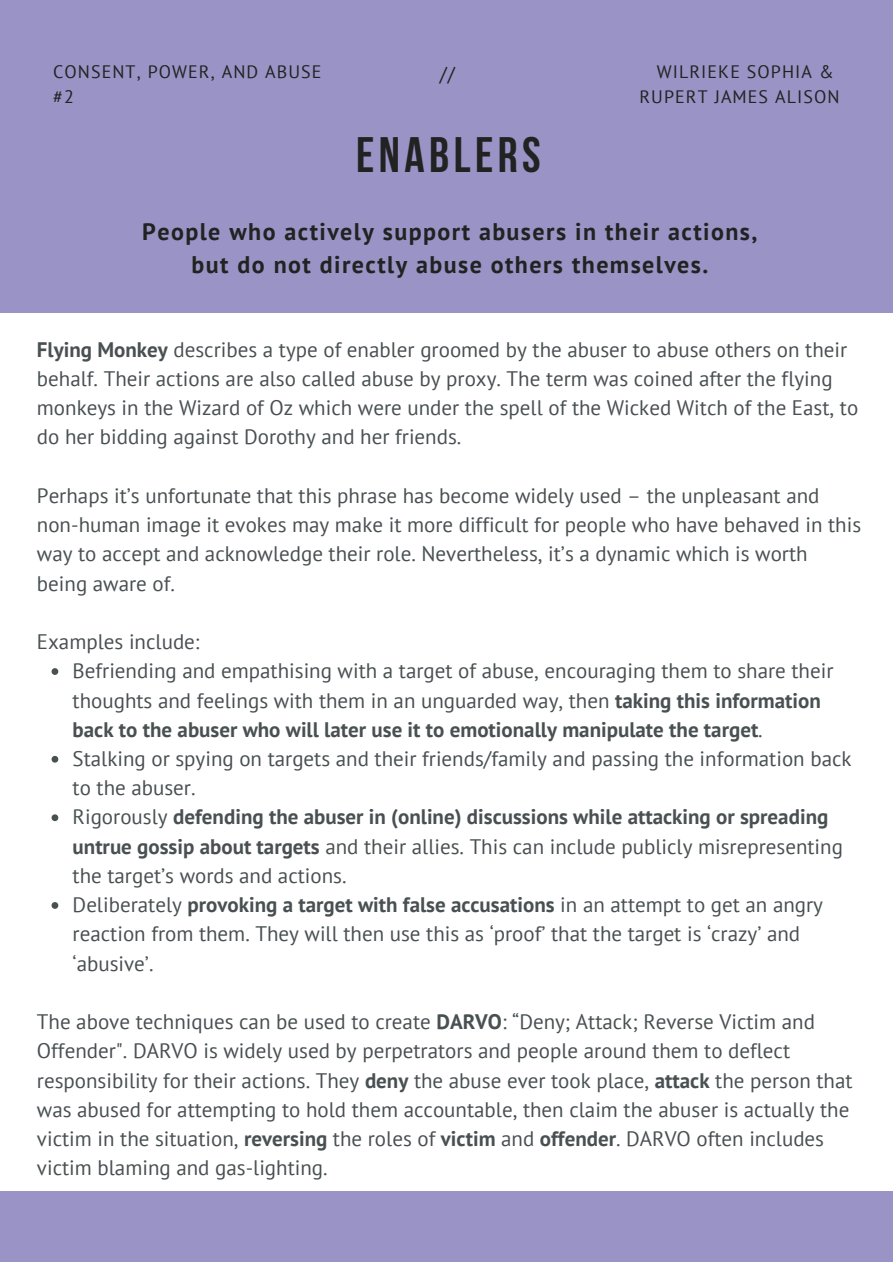
<style>
.page{position:relative;width:893px;height:1264px;background:#fff}
.page>*{position:absolute;margin:0;border:0;box-sizing:border-box;transform-origin:0 0}
.t1{font:700 49.65px "Bebas Neue";letter-spacing:.09em;color:#222}
.t2{font:700 24px/32.5px "PT Sans";letter-spacing:.06em;color:#222;text-align:center}
.t3{font:21px/29.2px "PT Sans";color:#495052}
.t4{font:19.8px "PT Sans";color:#222}
.t5{font:18px/24.8px "PT Sans";letter-spacing:.06em;color:#222}
.s1{font-weight:700}
</style>
<div class="page">
<div style="left:0;top:0;width:892px;height:312px;background:#9a93c6"></div>
<svg style="left:52px;top:668px;width:6px;height:7px"></svg>
<svg style="left:52px;top:756px;width:6px;height:6px"></svg>
<svg style="left:52px;top:814px;width:6px;height:7px"></svg>
<svg style="left:52px;top:902px;width:6px;height:6px"></svg>
<div style="left:0;top:1191px;width:892px;height:71px;background:#9a93c6"></div>
<p class="t5" style="left:53px;top:59px;width:270px">CONSENT, POWER, AND ABUSE #2</p>
<p class="t4" style="left:439px;top:61px;width:17px">//</p>
<h1 class="t1" style="left:356px;top:135px;width:186px">ENABLERS</h1>
<p class="t5" style="left:639px;top:59px;width:202px;text-indent:17px">WILRIEKE SOPHIA &amp;<br>RUPERT JAMES ALISON</p>
<p class="t2" style="left:142px;top:215px;width:616px">People who actively support abusers in their actions, but do not directly abuse others themselves.</p>
<p class="t3" style="left:37px;top:334px;width:822px"><span class="s1">Flying Monkey</span> describes a type of enabler groomed by the abuser to abuse others on their behalf. Their actions are also called abuse by proxy. The term was coined after the flying monkeys in the Wizard of Oz which were under the spell of the Wicked Witch of the East, to do her bidding against Dorothy and her friends.</p>
<p class="t3" style="left:37px;top:480px;width:825px">Perhaps it’s unfortunate that this phrase has become widely used – the unpleasant and non-human image it evokes may make it more difficult for people who have behaved in this way to accept and acknowledge their role. Nevertheless, it’s a dynamic which is worth being aware of.</p>
<p class="t3" style="left:37px;top:626px;width:164px">Examples include:</p>
<p class="t3" style="left:73px;top:656px;width:780px">Befriending and empathising with a target of abuse, encouraging them to share their thoughts and feelings with them in an unguarded way, then <span class="s1">taking this information back to the abuser who will later use it to emotionally manipulate the target</span>.<br>Stalking or spying on targets and their friends/family and passing the information back to the abuser.<br>Rigorously <span class="s1">defending the abuser in (online) discussions while attacking or spreading untrue gossip about targets</span> and their allies. This can include publicly misrepresenting the target’s words and actions.<br>Deliberately <span class="s1">provoking a target with false accusations</span> in an attempt to get an angry reaction from them. They will then use this as ‘proof’ that the target is ‘crazy’ and ‘abusive’.</p>
<p class="t3" style="left:37px;top:1006px;width:817px">The above techniques can be used to create <span class="s1">DARVO</span>: “Deny; Attack; Reverse Victim and Offender". DARVO is widely used by perpetrators and people around them to deflect responsibility for their actions. They <span class="s1">deny</span> the abuse ever took place, <span class="s1">attack</span> the person that was abused for attempting to hold them accountable, then claim the abuser is actually the victim in the situation, <span class="s1">reversing</span> the roles of <span class="s1">victim</span> and <span class="s1">offender</span>. DARVO often includes victim blaming and gas-lighting.</p>
</div>
